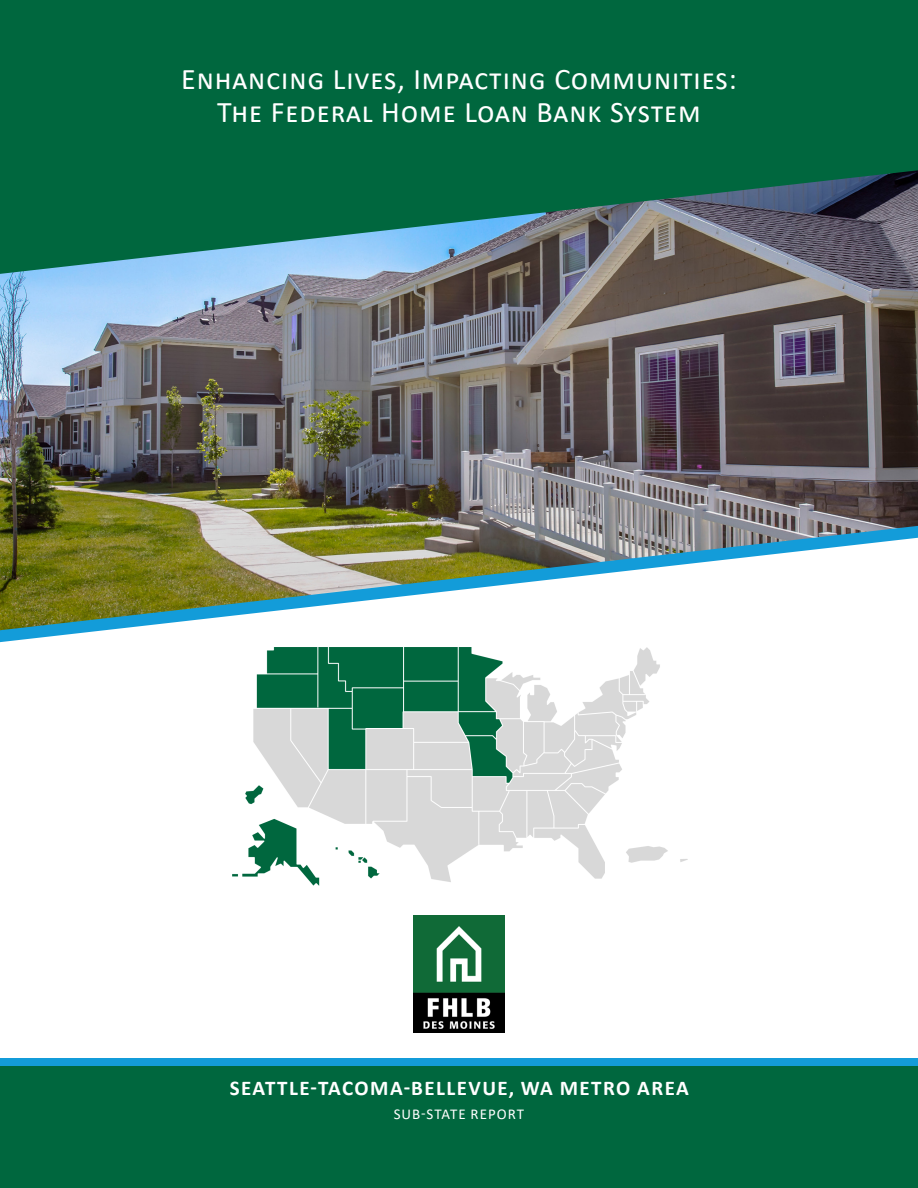
<style>
.page{position:relative;width:918px;height:1188px;background:#fff}
.page>*{position:absolute;margin:0;border:0;box-sizing:border-box;transform-origin:0 0}
.t1{font:30px "Calibri";letter-spacing:.03em;color:#fff}
.t2{font:700 21px "Calibri";letter-spacing:.07em;color:#fff}
.t3{font:15px "Calibri";letter-spacing:.07em;color:#fff}
</style>
<div class="page">
<img style="left:0;top:274px;width:918px;height:252px">
<svg style="left:0;top:0;width:918px;height:274px;background:#156b4d"></svg>
<svg style="left:0;top:526px;width:918px;height:116px"></svg>
<div style="left:0;top:1062px;width:918px;height:126px;background:#00673e"></div>
<div style="left:0;top:1059px;width:918px;height:7px;background:#139cd9"></div>
<img style="left:227px;top:635px;width:464px;height:285px">
<img style="left:414px;top:915px;width:90px;height:117px">
<p class="t1" style="left:181px;top:58px;width:557px">Enhancing Lives, Impacting Communities:</p>
<p class="t1" style="left:217px;top:91px;width:485px">The Federal Home Loan Bank System</p>
<p class="t2" style="left:230px;top:1073px;width:461px">SEATTLE-TACOMA-BELLEVUE, WA METRO AREA</p>
<p class="t3" style="left:394px;top:1104px;width:132px">SUB-STATE REPORT</p>
</div>
